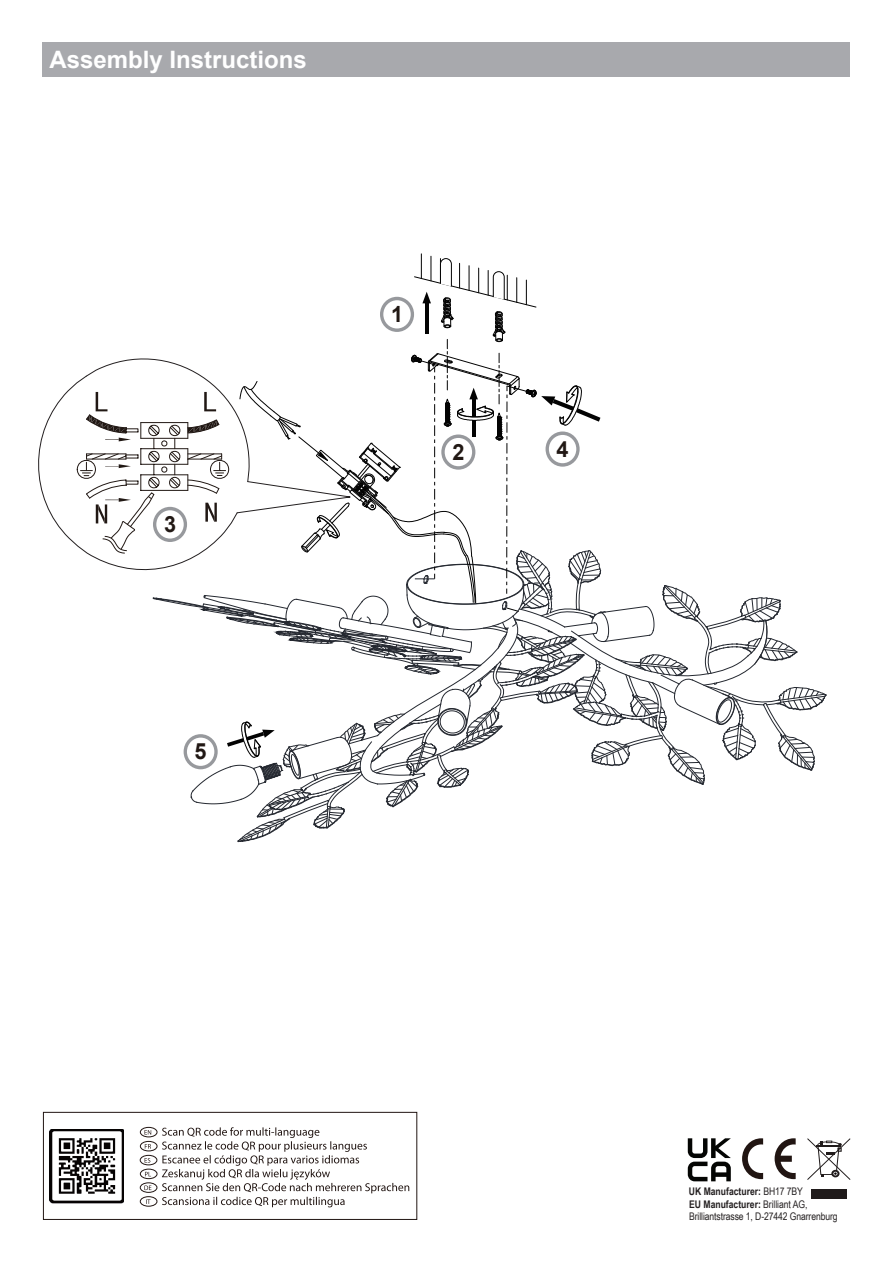
<style>
.page{position:relative;width:893px;height:1263px;background:#fff}
.page>*{position:absolute;margin:0;border:0;box-sizing:border-box;transform-origin:0 0}
.t1{font:700 24px "Arial";color:#fff}
.t2{font:700 22.35px "Arial";color:#211814}
.t3{font:10.5px/12px "Arial Narrow";letter-spacing:-.01em;color:#231f20}
.t4{font:700 10.5px "Arial Narrow";color:#231f20}
.s1{font-weight:400}
.s2{font-weight:700}
</style>
<div class="page">
<div style="left:43px;top:43px;width:807px;height:34px;background:#a8a9ad"></div>
<svg style="left:38px;top:254px;width:789px;height:588px"></svg>
<svg style="left:807px;top:1138px;width:43px;height:42px"></svg>
<div style="left:811px;top:1190px;width:36px;height:9px;background:#201b1b"></div>
<svg style="left:162px;top:1127px;width:247px;height:80px"></svg>
<div style="left:140px;top:1127px;width:17px;height:10px;border:1px solid #211512;border-radius:50%"></div>
<svg style="left:144px;top:1130px;width:7px;height:4px"></svg>
<div style="left:140px;top:1182px;width:17px;height:10px;border:1px solid #211512;border-radius:50%"></div>
<svg style="left:144px;top:1185px;width:7px;height:5px"></svg>
<div style="left:140px;top:1141px;width:17px;height:10px;border:1px solid #211512;border-radius:50%"></div>
<svg style="left:145px;top:1144px;width:6px;height:5px"></svg>
<div style="left:140px;top:1196px;width:17px;height:10px;border:1px solid #211512;border-radius:50%"></div>
<svg style="left:146px;top:1199px;width:5px;height:5px"></svg>
<div style="left:140px;top:1155px;width:17px;height:10px;border:1px solid #211512;border-radius:50%"></div>
<svg style="left:145px;top:1158px;width:5px;height:5px"></svg>
<div style="left:140px;top:1169px;width:17px;height:10px;border:1px solid #211512;border-radius:50%"></div>
<svg style="left:145px;top:1172px;width:6px;height:4px"></svg>
<div style="left:43px;top:1112px;width:374px;height:108px;border:1px solid #211512"></div>
<img style="left:50px;top:1129px;width:74px;height:75px">
<svg style="left:742px;top:1138px;width:21px;height:41px"></svg>
<svg style="left:775px;top:1138px;width:21px;height:41px"></svg>
<svg style="left:688px;top:1138px;width:43px;height:43px"></svg>
<h1 class="t1" style="left:50px;top:43px;width:259px">Assembly Instructions</h1>
<h2 class="t2" style="left:164px;top:509px;width:14px">3</h2>
<h2 class="t2" style="left:195px;top:736px;width:14px">5</h2>
<h2 class="t2" style="left:391px;top:299px;width:14px">1</h2>
<h2 class="t2" style="left:452px;top:437px;width:14px">2</h2>
<h2 class="t2" style="left:557px;top:434px;width:14px">4</h2>
<p class="t4" style="left:689px;top:1184px;width:116px">UK Manufacturer: <span class="s1">BH17 7BY</span></p>
<p class="t3" style="left:689px;top:1198px;width:150px"><span class="s2">EU Manufacturer:</span> Brilliant AG,<br>Brilliantstrasse 1, D-27442 Gnarrenburg</p>
</div>
